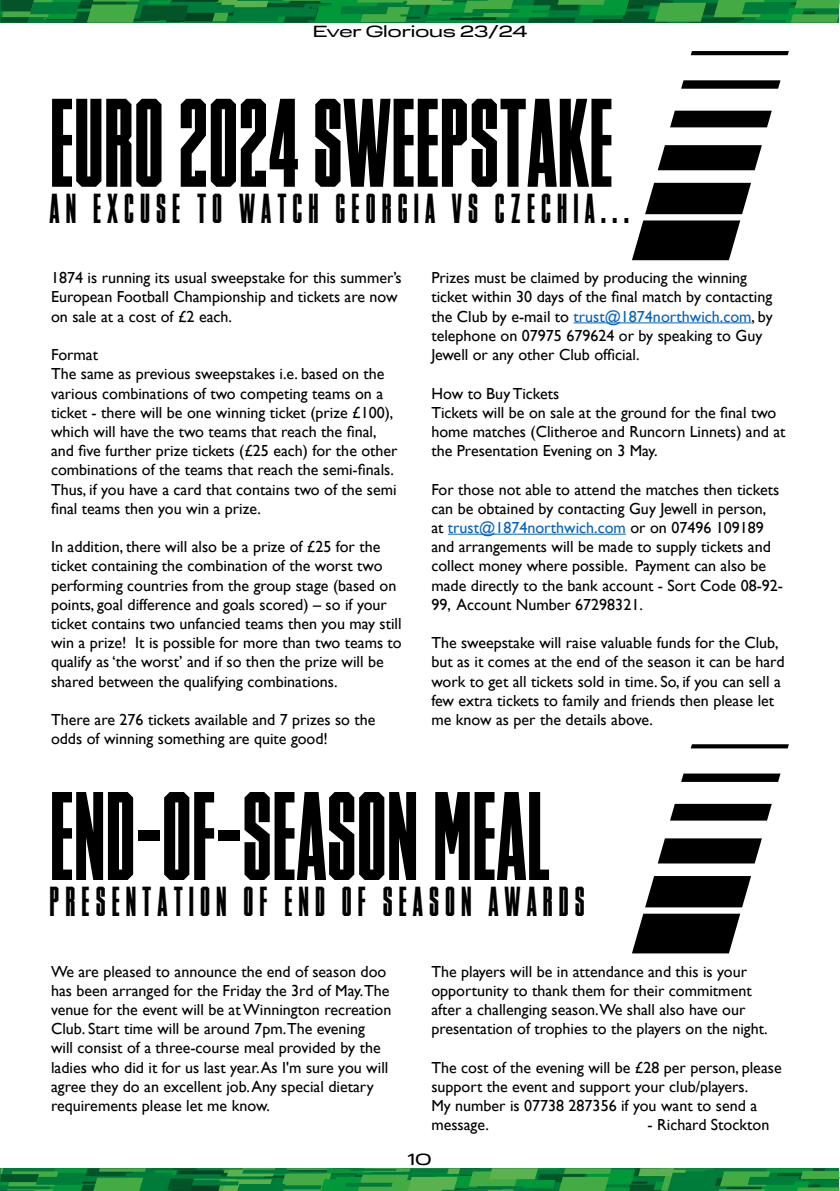
<style>
.page{position:relative;width:840px;height:1191px;background:#fff}
.page>*{position:absolute;margin:0;border:0;box-sizing:border-box;transform-origin:0 0}
.t1{font:120px "Timmons NY";color:#000}
.t2{font:40px "Timmons NY";letter-spacing:.15em;color:#000}
.t3{font:16px/19.2px "Gill Sans";color:#000}
.t4{font:16px "Normalidad Ultra Extended";color:#000}
.s1{color:#0563c1}
</style>
<div class="page">
<hr style="left:337px;top:23px;width:46px;height:1px;background:#007c3a">
<svg style="left:1px;top:0;width:837px;height:23px;background:#148438"></svg>
<svg style="left:1px;top:1168px;width:837px;height:23px;background:#1c8c3c"></svg>
<svg style="left:632px;top:220px;width:107px;height:40px;background:#1a1a1a"></svg>
<svg style="left:645px;top:183px;width:105px;height:31px;background:#131313"></svg>
<svg style="left:657px;top:145px;width:104px;height:25px;background:#121212"></svg>
<div style="left:670px;top:111px;width:101px;height:16px;background:#000"></div>
<svg style="left:681px;top:80px;width:99px;height:9px"></svg>
<svg style="left:690px;top:51px;width:98px;height:4px"></svg>
<svg style="left:632px;top:913px;width:107px;height:40px;background:#1c1c1c"></svg>
<svg style="left:645px;top:876px;width:105px;height:31px;background:#131313"></svg>
<svg style="left:658px;top:838px;width:103px;height:25px;background:#121212"></svg>
<div style="left:670px;top:804px;width:101px;height:16px;background:#000"></div>
<svg style="left:681px;top:773px;width:99px;height:9px"></svg>
<svg style="left:691px;top:744px;width:97px;height:4px"></svg>
<hr style="left:573px;top:322px;width:178px;height:1px;background:#0563c1">
<hr style="left:447px;top:534px;width:178px;height:1px;background:#0563c1">
<p class="t4" style="left:312px;top:20px;width:216px">Ever Glorious 23/24</p>
<h1 class="t1" style="left:50px;top:79px;width:564px">EURO 2024 SWEEPSTAKE</h1>
<h2 class="t2" style="left:50px;top:187px;width:580px">AN EXCUSE TO WATCH GEORGIA VS CZECHIA...</h2>
<p class="t3" style="left:51px;top:268px;width:352px">1874 is running its usual sweepstake for this summer’s<br>European Football Championship and tickets are now on sale at a cost of £2 each.</p>
<p class="t3" style="left:51px;top:345px;width:348px">Format<br>The same as previous sweepstakes i.e. based on the various combinations of two competing teams on a ticket - there will be one winning ticket (prize £100), which will have the two teams that reach the final, and five further prize tickets (£25 each) for the other combinations of the teams that reach the semi-finals.<br>Thus, if you have a card that contains two of the semi final teams then you win a prize.</p>
<p class="t3" style="left:51px;top:537px;width:352px">In addition, there will also be a prize of £25 for the ticket containing the combination of the worst two performing countries from the group stage (based on points, goal difference and goals scored) – so if your ticket contains two unfancied teams then you may still win a prize! It is possible for more than two teams to qualify as ‘the worst’ and if so then the prize will be shared between the qualifying combinations.</p>
<p class="t3" style="left:51px;top:710px;width:326px">There are 276 tickets available and 7 prizes so the odds of winning something are quite good!</p>
<p class="t3" style="left:431px;top:268px;width:343px">Prizes must be claimed by producing the winning ticket within 30 days of the final match by contacting the Club by e-mail to <span class="s1">trust@1874northwich.com</span>, by telephone on 07975 679624 or by speaking to Guy Jewell or any other Club official.</p>
<p class="t3" style="left:431px;top:384px;width:355px">How to Buy Tickets<br>Tickets will be on sale at the ground for the final two home matches (Clitheroe and Runcorn Linnets) and at the Presentation Evening on 3 May.</p>
<p class="t3" style="left:431px;top:480px;width:353px">For those not able to attend the matches then tickets can be obtained by contacting Guy Jewell in person,<br>at <span class="s1">trust@1874northwich.com</span> or on 07496 109189 and arrangements will be made to supply tickets and collect money where possible. Payment can also be made directly to the bank account - Sort Code 08-92- 99, Account Number 67298321.</p>
<p class="t3" style="left:431px;top:633px;width:354px">The sweepstake will raise valuable funds for the Club, but as it comes at the end of the season it can be hard work to get all tickets sold in time. So, if you can sell a few extra tickets to family and friends then please let me know as per the details above.</p>
<h1 class="t1" style="left:50px;top:772px;width:503px">END-OF-SEASON MEAL</h1>
<h2 class="t2" style="left:50px;top:880px;width:536px">PRESENTATION OF END OF SEASON AWARDS</h2>
<p class="t3" style="left:51px;top:961px;width:341px">We are pleased to announce the end of season doo has been arranged for the Friday the 3rd of May.The venue for the event will be at Winnington recreation Club. Start time will be around 7pm.The evening<br>will consist of a three-course meal provided by the ladies who did it for us last year. As I'm sure you will agree they do an excellent job. Any special dietary requirements please let me know.</p>
<p class="t3" style="left:431px;top:961px;width:337px">The players will be in attendance and this is your opportunity to thank them for their commitment after a challenging season.We shall also have our presentation of trophies to the players on the night.</p>
<p class="t3" style="left:431px;top:1057px;width:351px">The cost of the evening will be £28 per person, please support the event and support your club/players.<br>My number is 07738 287356 if you want to send a message.</p>
<p class="t3" style="left:647px;top:1115px;width:123px">- Richard Stockton</p>
<p class="t4" style="left:407px;top:1147px;width:25px">10</p>
</div>
